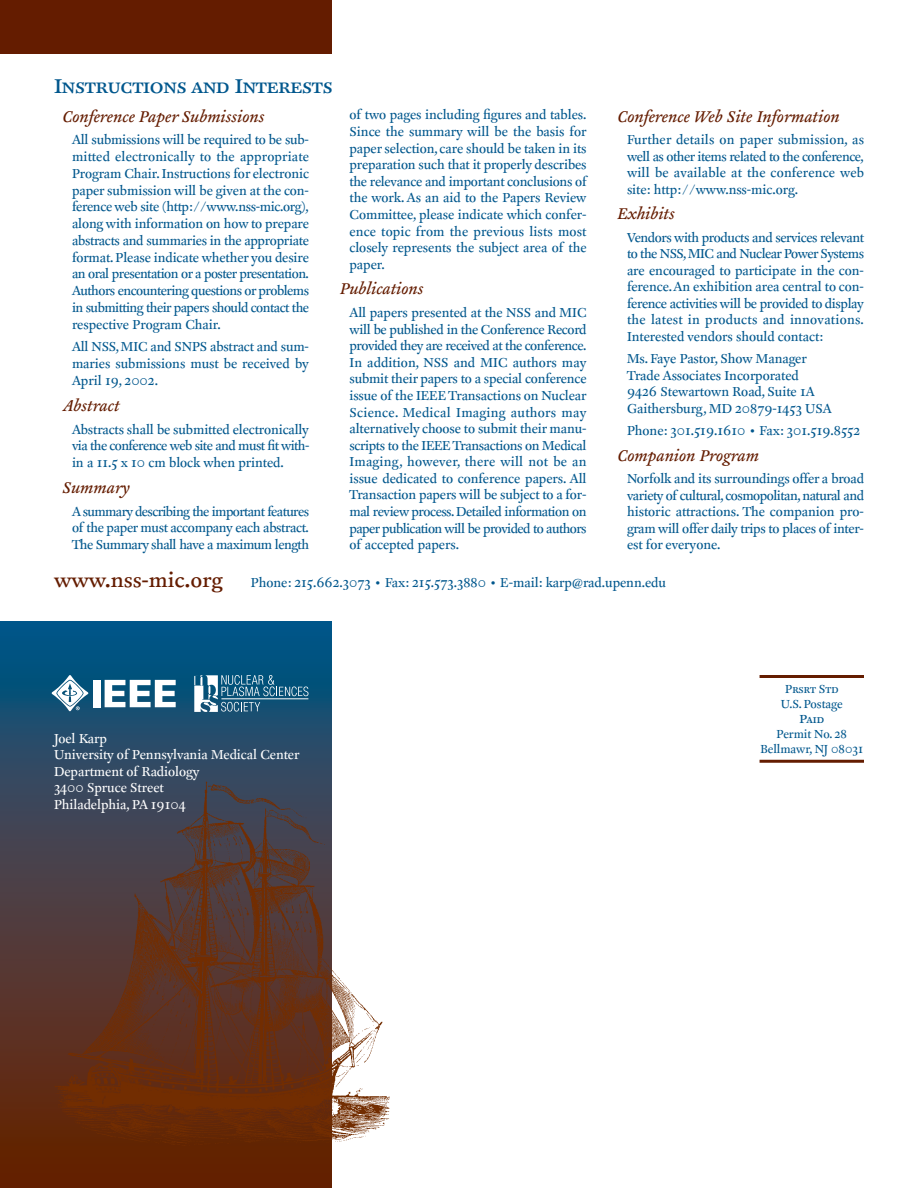
<style>
.page{position:relative;width:918px;height:1188px;background:#fff}
.page>*{position:absolute;margin:0;border:0;box-sizing:border-box;transform-origin:0 0}
.t1{font:21px "Clifford Six Caps";letter-spacing:-.01em;color:#00578d}
.t2{font:21px "Clifford Six Roman";color:#641c00}
.t3{font:18px "Clifford Nine Italic Alt LF";color:#641c00}
.t4{font:15px/16.6px "Clifford Eighteen Roman";color:#00578d;text-align:justify}
.t5{font:15px/16.5px "Clifford Eighteen Roman";color:#fff}
.t6{font:13.5px/15px "Clifford Eighteen Roman";color:#00578d;text-align:center}
.t7{font:13.5px "Clifford Eighteen Caps";letter-spacing:-.005em;color:#00578d}
.t8{font:13.5px "Clifford Nine Caps";color:#00578d}
</style>
<div class="page">
<div style="left:0;top:0;width:332px;height:54px;background:#641c00"></div>
<svg style="left:0;top:621px;width:332px;height:567px;background:#314151"></svg>
<img style="left:54px;top:781px;width:336px;height:371px">
<svg style="left:194px;top:675px;width:115px;height:37px;background:#427996"></svg>
<hr style="left:221px;top:698px;width:87px;height:1px;background:#fff">
<hr style="left:760px;top:675px;width:104px;height:3px;background:#641c00">
<hr style="left:760px;top:760px;width:104px;height:3px;background:#641c00">
<div style="left:93px;top:680px;width:8px;height:27px;background:#fff"></div>
<svg style="left:105px;top:680px;width:71px;height:27px"></svg>
<svg style="left:52px;top:675px;width:36px;height:36px"></svg>
<h1 class="t1" style="left:54px;top:74px;width:280px">Instructions and Interests</h1>
<p class="t3" style="left:63px;top:111px;width:203px">Conference Paper Submissions</p>
<p class="t4" style="left:72px;top:134px;width:239px">All submissions will be required to be sub&shy;mitted electronically to the appropriate Program Chair. Instructions for electronic paper submission will be given at the con&shy;ference web site (http://www.nss-mic.org), along with information on how to prepare abstracts and summaries in the appropriate format. Please indicate whether you desire an oral presentation or a poster presentation.<br>Authors encountering questions or problems in submitting their papers should contact the respective Program Chair.</p>
<p class="t4" style="left:72px;top:341px;width:239px">All NSS, MIC and SNPS abstract and sum&shy;maries submissions must be received by April 19, 2002.</p>
<p class="t3" style="left:63px;top:400px;width:58px">Abstract</p>
<p class="t4" style="left:72px;top:423px;width:239px">Abstracts shall be submitted electronically via the conference web site and must fit with&shy;in a 11.5 x 10 cm block when printed.</p>
<p class="t3" style="left:63px;top:482px;width:68px">Summary</p>
<p class="t4" style="left:72px;top:505px;width:239px">A summary describing the important features of the paper must accompany each abstract.<br>The Summary shall have a maximum length</p>
<p class="t4" style="left:350px;top:109px;width:239px">of two pages including figures and tables.<br>Since the summary will be the basis for paper selection, care should be taken in its preparation such that it properly describes the relevance and important conclusions of the work. As an aid to the Papers Review Committee, please indicate which confer&shy;ence topic from the previous lists most closely represents the subject area of the paper.</p>
<p class="t3" style="left:340px;top:283px;width:85px">Publications</p>
<p class="t4" style="left:350px;top:307px;width:239px">All papers presented at the NSS and MIC will be published in the Conference Record provided they are received at the conference.<br>In addition, NSS and MIC authors may submit their papers to a special conference issue of the IEEE Transactions on Nuclear Science. Medical Imaging authors may alternatively choose to submit their manu&shy;scripts to the IEEE Transactions on Medical Imaging, however, there will not be an issue dedicated to conference papers. All Transaction papers will be subject to a for&shy;mal review process.Detailed information on paper publication will be provided to authors of accepted papers.</p>
<p class="t3" style="left:618px;top:111px;width:223px">Conference Web Site Information</p>
<p class="t4" style="left:627px;top:134px;width:239px">Further details on paper submission, as well as other items related to the conference, will be available at the conference web site: http://www.nss-mic.org.</p>
<p class="t3" style="left:618px;top:208px;width:58px">Exhibits</p>
<p class="t4" style="left:627px;top:231px;width:239px">Vendors with products and services relevant to the NSS,MIC and Nuclear Power Systems are encouraged to participate in the con&shy;ference.An exhibition area central to con&shy;ference activities will be provided to display the latest in products and innovations.<br>Interested vendors should contact:</p>
<p class="t4" style="left:627px;top:353px;width:206px;text-align:left">Ms. Faye Pastor, Show Manager<br>Trade Associates Incorporated<br>9426 Stewartown Road, Suite 1A<br>Gaithersburg, MD 20879-1453 USA</p>
<p class="t4" style="left:627px;top:425px;width:235px">Phone: 301.519.1610 • Fax: 301.519.8552</p>
<p class="t3" style="left:618px;top:450px;width:143px">Companion Program</p>
<p class="t4" style="left:627px;top:473px;width:239px">Norfolk and its surroundings offer a broad variety of cultural,cosmopolitan,natural and historic attractions. The companion pro&shy;gram will offer daily trips to places of inter&shy;est for everyone.</p>
<h1 class="t2" style="left:54px;top:572px;width:170px">www.nss-mic.org</h1>
<p class="t4" style="left:251px;top:577px;width:417px">Phone: 215.662.3073 • Fax: 215.573.3880 • E-mail: karp@rad.upenn.edu</p>
<p class="t5" style="left:54px;top:732px;width:247px">Joel Karp<br>University of Pennsylvania Medical Center<br>Department of Radiology<br>3400 Spruce Street<br>Philadelphia, PA 19104</p>
<p class="t7" style="left:785px;top:681px;width:55px">Prsrt Std</p>
<p class="t6" style="left:781px;top:699px;width:63px">U.S. Postage</p>
<p class="t8" style="left:800px;top:711px;width:26px">Paid</p>
<p class="t6" style="left:760px;top:729px;width:104px">Permit No. 28<br>Bellmawr, NJ 08031</p>
</div>
